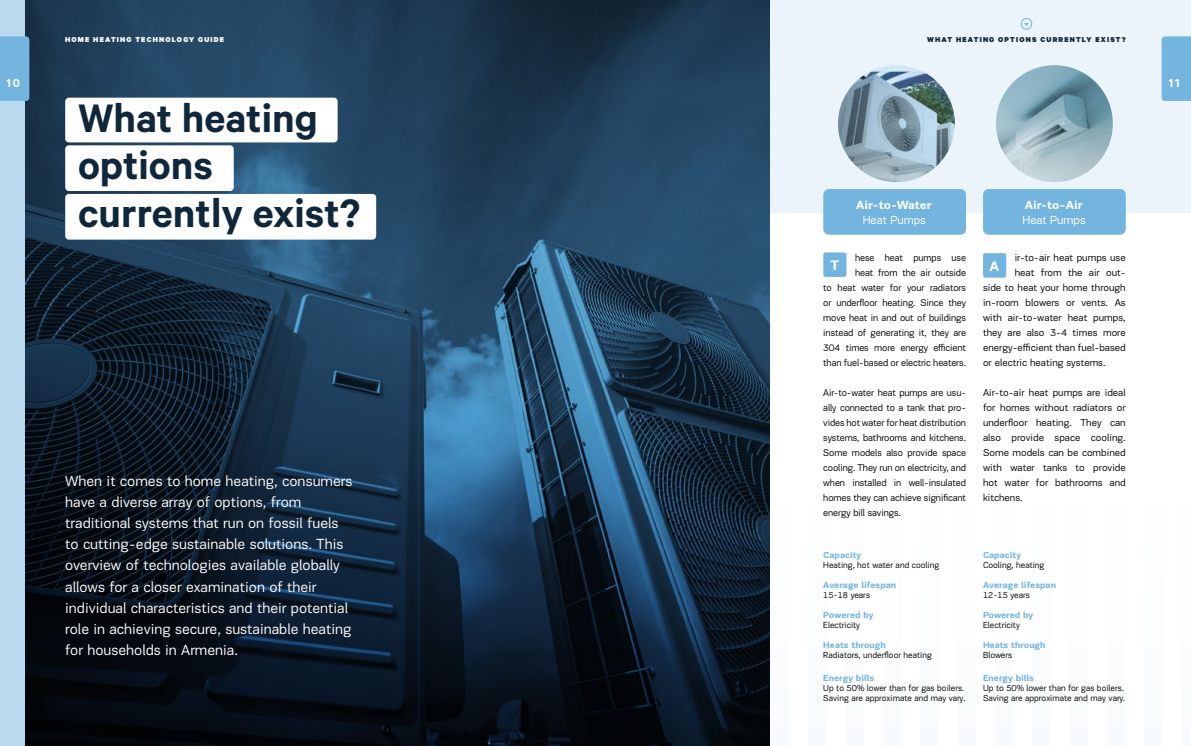
<style>
.page{position:relative;width:1191px;height:746px;background:#fff}
.page>*{position:absolute;margin:0;border:0;box-sizing:border-box;transform-origin:0 0}
.t1{font:600 44.7px/47.4px "Calibre";color:#0f273b}
.t2{font:15px/21px "PF Encore Sans Pro";color:#fff}
.t3{font:700 14.1px "PF Encore Sans Pro";color:#fff}
.t4{font:600 13px "Calibre";color:#fff}
.t5{font:700 12px "PF Encore Sans Pro";color:#fff}
.t6{font:12px "PF Encore Sans Pro";color:#fff}
.t7{font:10.3px/15px "PF Encore Sans Pro";color:#000;text-align:justify}
.t8{font:10px/15px "PF Encore Sans Pro";letter-spacing:-.01em;color:#000;text-align:right}
.t9{font:9px/10px "PF Encore Sans Pro";color:#000}
.t10{font:700 9px "PF Encore Sans Pro";color:#73b5de}
.t11{font:900 8px "Calibre";letter-spacing:.15em;color:#0f273b}
.t12{font:900 8px "Calibre";letter-spacing:.15em;color:#fff}
</style>
<div class="page">
<div style="left:25px;top:0;width:1166px;height:212px;background:#eaf4fa"></div>
<div style="left:823px;top:252px;width:23px;height:25px;background:#73b5de;border-radius:2px"></div>
<div style="left:983px;top:253px;width:23px;height:24px;background:#73b5de;border-radius:2px"></div>
<div style="left:1161px;top:36px;width:30px;height:65px;background:#73b5de"></div>
<img style="left:838px;top:72px;width:116px;height:110px">
<svg style="left:996px;top:65px;width:116px;height:117px;background:#8fafbb"></svg>
<svg style="left:838px;top:65px;width:116px;height:117px;background:#839ca9"></svg>
<img style="left:25px;top:0;width:745px;height:746px">
<div style="left:0;top:0;width:25px;height:746px;background:#b9daee"></div>
<div style="left:65px;top:98px;width:273px;height:44px;background:#fff;border-radius:4px"></div>
<div style="left:65px;top:145px;width:169px;height:46px;background:#fff;border-radius:4px"></div>
<div style="left:65px;top:194px;width:311px;height:45px;background:#fff;border-radius:4px"></div>
<div style="left:0;top:36px;width:29px;height:65px;background:#73b5de"></div>
<div style="left:823px;top:189px;width:143px;height:46px;background:#73b5de;border-radius:6px"></div>
<div style="left:983px;top:189px;width:142px;height:46px;background:#73b5de;border-radius:6px"></div>
<div style="left:1021px;top:18px;width:11px;height:11px;border:1px solid #73b5de;border-radius:50%"></div>
<h3 class="t4" style="left:7px;top:75px;width:15px">10</h3>
<p class="t12" style="left:65px;top:34px;width:160px">HOME HEATING TECHNOLOGY GUIDE</p>
<h1 class="t1" style="left:78px;top:93px;width:284px">What heating options currently exist?</h1>
<p class="t2" style="left:65px;top:471px;width:289px">When it comes to home heating, consumers have a diverse array of options, from traditional systems that run on fossil fuels to cutting-edge sustainable solutions. This overview of technologies available globally allows for a closer examination of their individual characteristics and their potential role in achieving secure, sustainable heating for households in Armenia.</p>
<p class="t11" style="left:927px;top:34px;width:200px">WHAT HEATING OPTIONS CURRENTLY EXIST?</p>
<h3 class="t4" style="left:1168px;top:75px;width:12px">11</h3>
<p class="t5" style="left:856px;top:197px;width:77px">Air-to-Water</p>
<p class="t6" style="left:862px;top:212px;width:65px">Heat Pumps</p>
<p class="t5" style="left:1024px;top:197px;width:59px">Air-to-Air</p>
<p class="t6" style="left:1022px;top:212px;width:65px">Heat Pumps</p>
<p class="t7" style="left:1014px;top:250px;width:112px">ir-to-air heat pumps use</p>
<p class="t7" style="left:1014px;top:265px;width:112px">heat from the air out-</p>
<p class="t7" style="left:983px;top:280px;width:144px">side to heat your home through</p>
<p class="t7" style="left:983px;top:295px;width:144px">in-room blowers or vents. As</p>
<p class="t7" style="left:983px;top:310px;width:144px">with air-to-water heat pumps,</p>
<p class="t7" style="left:983px;top:325px;width:144px">they are also 3-4 times more</p>
<p class="t7" style="left:983px;top:340px;width:144px">energy-efficient than fuel-based</p>
<p class="t7" style="left:983px;top:355px;width:124px">or electric heating systems.</p>
<p class="t7" style="left:983px;top:385px;width:144px">Air-to-air heat pumps are ideal for homes without radiators or underfloor heating. They can also provide space cooling.<br>Some models can be combined with water tanks to provide hot water for bathrooms and kitchens.</p>
<p class="t8" style="left:823px;top:250px;width:144px">hese heat pumps use<br>heat from the air outside<br>to heat water for your radiators or underfloor heating. Since they move heat in and out of buildings instead of generating it, they are<br>304 times more energy efficient than fuel-based or electric heaters.</p>
<p class="t8" style="left:823px;top:385px;width:144px;text-align:justify">Air-to-water heat pumps are usu&shy;ally connected to a tank that pro&shy;vides hot water for heat distribution systems, bathrooms and kitchens.<br>Some models also provide space cooling. They run on electricity, and when installed in well-insulated homes they can achieve significant energy bill savings.</p>
<h3 class="t3" style="left:830px;top:256px;width:10px">T</h3>
<h3 class="t3" style="left:989px;top:257px;width:11px">A</h3>
<p class="t10" style="left:823px;top:549px;width:40px">Capacity</p>
<p class="t9" style="left:823px;top:560px;width:117px">Heating, hot water and cooling</p>
<p class="t10" style="left:983px;top:549px;width:40px">Capacity</p>
<p class="t9" style="left:983px;top:560px;width:63px">Cooling, heating</p>
<p class="t10" style="left:823px;top:579px;width:74px">Average lifespan</p>
<p class="t9" style="left:823px;top:590px;width:48px">15-18 years</p>
<p class="t10" style="left:983px;top:579px;width:74px">Average lifespan</p>
<p class="t9" style="left:983px;top:590px;width:48px">12-15 years</p>
<p class="t10" style="left:823px;top:609px;width:52px">Powered by</p>
<p class="t9" style="left:823px;top:620px;width:38px">Electricity</p>
<p class="t10" style="left:983px;top:609px;width:52px">Powered by</p>
<p class="t9" style="left:983px;top:620px;width:38px">Electricity</p>
<p class="t10" style="left:823px;top:639px;width:64px">Heats through</p>
<p class="t9" style="left:823px;top:650px;width:110px">Radiators, underfloor heating</p>
<p class="t10" style="left:983px;top:639px;width:64px">Heats through</p>
<p class="t9" style="left:983px;top:650px;width:31px">Blowers</p>
<p class="t10" style="left:823px;top:672px;width:52px">Energy bills</p>
<p class="t9" style="left:823px;top:683px;width:144px">Up to 50% lower than for gas boilers.<br>Saving are approximate and may vary.</p>
<p class="t10" style="left:983px;top:672px;width:52px">Energy bills</p>
<p class="t9" style="left:983px;top:683px;width:144px">Up to 50% lower than for gas boilers.<br>Saving are approximate and may vary.</p>
</div>
